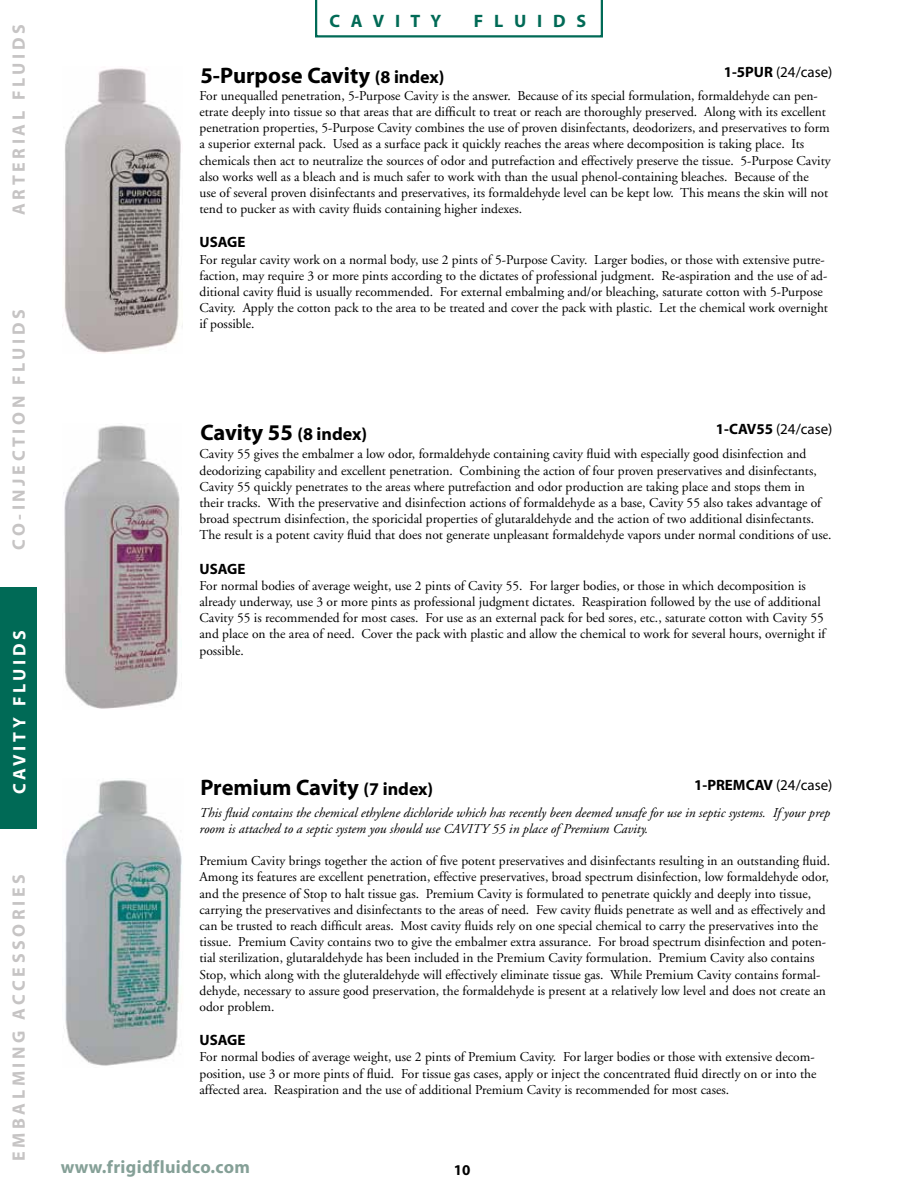
<style>
.page{position:relative;width:918px;height:1188px;background:#fff}
.page>*{position:absolute;margin:0;border:0;box-sizing:border-box;transform-origin:0 0}
.t1{font:700 22.5px "Myriad";color:#000}
.t2{font:700 18px "Myriad";letter-spacing:.2em;color:#c6c4c4}
.t3{font:700 18px "Myriad";letter-spacing:.02em;color:#85a097}
.t4{font:700 18px "Myriad";color:#006a56}
.t5{font:700 18px "Myriad";letter-spacing:.2em;color:#fff}
.t6{font:700 15px "Myriad";color:#000}
.t7{font:15px "Myriad";color:#000}
.t8{font:13.5px/16.2px "Adobe Garamond";color:#000}
.t9{font:italic 13.5px/16.2px "Adobe Garamond";color:#000}
.s1{font-size:18px}
.s2{font-weight:700}
.s3{font-weight:400}
</style>
<div class="page">
<div style="left:0;top:587px;width:36px;height:242px;background:#006a56"></div>
<svg style="left:315px;top:0;width:288px;height:38px"></svg>
<img style="left:62px;top:68px;width:119px;height:285px">
<img style="left:63px;top:425px;width:117px;height:284px">
<img style="left:65px;top:780px;width:117px;height:286px">
<h2 class="t2" style="left:10px;top:215px;width:192px;rotate:-90deg">ARTERIAL FLUIDS</h2>
<h2 class="t2" style="left:10px;top:550px;width:242px;rotate:-90deg">CO-INJECTION FLUIDS</h2>
<h2 class="t5" style="left:10px;top:794px;width:165px;rotate:-90deg">CAVITY FLUIDS</h2>
<h2 class="t2" style="left:10px;top:1161px;width:288px;rotate:-90deg">EMBALMING ACCESSORIES</h2>
<h2 class="t4" style="left:329px;top:12px;width:113px">C A V I T Y</h2>
<h2 class="t4" style="left:474px;top:12px;width:114px">F L U I D S</h2>
<h1 class="t1" style="left:200px;top:64px;width:246px">5-Purpose Cavity <span class="s1">(8 index)</span></h1>
<p class="t7" style="left:724px;top:65px;width:110px"><span class="s2">1-5PUR</span> (24/case)</p>
<p class="t8" style="left:200px;top:88px;width:633px">For unequalled penetration, 5-Purpose Cavity is the answer. Because of its special formulation, formaldehyde can pen&shy;etrate deeply into tissue so that areas that are difficult to treat or reach are thoroughly preserved. Along with its excellent penetration properties, 5-Purpose Cavity combines the use of proven disinfectants, deodorizers, and preservatives to form a superior external pack. Used as a surface pack it quickly reaches the areas where decomposition is taking place. Its chemicals then act to neutralize the sources of odor and putrefaction and effectively preserve the tissue. 5-Purpose Cavity also works well as a bleach and is much safer to work with than the usual phenol-containing bleaches. Because of the<br>use of several proven disinfectants and preservatives, its formaldehyde level can be kept low. This means the skin will not tend to pucker as with cavity fluids containing higher indexes.</p>
<p class="t6" style="left:200px;top:235px;width:48px">USAGE</p>
<p class="t8" style="left:200px;top:252px;width:630px">For regular cavity work on a normal body, use 2 pints of 5-Purpose Cavity. Larger bodies, or those with extensive putre&shy;faction, may require 3 or more pints according to the dictates of professional judgment. Re-aspiration and the use of ad&shy;ditional cavity fluid is usually recommended. For external embalming and/or bleaching, saturate cotton with 5-Purpose Cavity. Apply the cotton pack to the area to be treated and cover the pack with plastic. Let the chemical work overnight if possible.</p>
<h1 class="t1" style="left:200px;top:421px;width:168px">Cavity 55 <span class="s1">(8 index)</span></h1>
<p class="t7" style="left:716px;top:422px;width:118px"><span class="s2">1-CAV55</span> (24/case)</p>
<p class="t8" style="left:200px;top:446px;width:633px">Cavity 55 gives the embalmer a low odor, formaldehyde containing cavity fluid with especially good disinfection and deodorizing capability and excellent penetration. Combining the action of four proven preservatives and disinfectants, Cavity 55 quickly penetrates to the areas where putrefaction and odor production are taking place and stops them in their tracks. With the preservative and disinfection actions of formaldehyde as a base, Cavity 55 also takes advantage of broad spectrum disinfection, the sporicidal properties of glutaraldehyde and the action of two additional disinfectants.<br>The result is a potent cavity fluid that does not generate unpleasant formaldehyde vapors under normal conditions of use.</p>
<p class="t6" style="left:200px;top:561px;width:48px">USAGE</p>
<p class="t8" style="left:200px;top:578px;width:628px">For normal bodies of average weight, use 2 pints of Cavity 55. For larger bodies, or those in which decomposition is already underway, use 3 or more pints as professional judgment dictates. Reaspiration followed by the use of additional Cavity 55 is recommended for most cases. For use as an external pack for bed sores, etc., saturate cotton with Cavity 55 and place on the area of need. Cover the pack with plastic and allow the chemical to work for several hours, overnight if possible.</p>
<h1 class="t1" style="left:200px;top:776px;width:234px">Premium Cavity <span class="s1">(7 index)</span></h1>
<p class="t6" style="left:694px;top:777px;width:140px">1-PREMCAV <span class="s3">(24/case)</span></p>
<p class="t9" style="left:200px;top:805px;width:632px">This fluid contains the chemical ethylene dichloride which has recently been deemed unsafe for use in septic systems. If your prep room is attached to a septic system you should use CAVITY 55 in place of Premium Cavity.</p>
<p class="t8" style="left:200px;top:853px;width:632px">Premium Cavity brings together the action of five potent preservatives and disinfectants resulting in an outstanding fluid.<br>Among its features are excellent penetration, effective preservatives, broad spectrum disinfection, low formaldehyde odor, and the presence of Stop to halt tissue gas. Premium Cavity is formulated to penetrate quickly and deeply into tissue, carrying the preservatives and disinfectants to the areas of need. Few cavity fluids penetrate as well and as effectively and can be trusted to reach difficult areas. Most cavity fluids rely on one special chemical to carry the preservatives into the tissue. Premium Cavity contains two to give the embalmer extra assurance. For broad spectrum disinfection and poten&shy;tial sterilization, glutaraldehyde has been included in the Premium Cavity formulation. Premium Cavity also contains Stop, which along with the gluteraldehyde will effectively eliminate tissue gas. While Premium Cavity contains formal&shy;dehyde, necessary to assure good preservation, the formaldehyde is present at a relatively low level and does not create an odor problem.</p>
<p class="t6" style="left:200px;top:1032px;width:48px">USAGE</p>
<p class="t8" style="left:200px;top:1049px;width:618px">For normal bodies of average weight, use 2 pints of Premium Cavity. For larger bodies or those with extensive decom&shy;position, use 3 or more pints of fluid. For tissue gas cases, apply or inject the concentrated fluid directly on or into the affected area. Reaspiration and the use of additional Premium Cavity is recommended for most cases.</p>
<h2 class="t3" style="left:61px;top:1157px;width:191px">www.frigidfluidco.com</h2>
<p class="t6" style="left:454px;top:1162px;width:18px">10</p>
</div>
